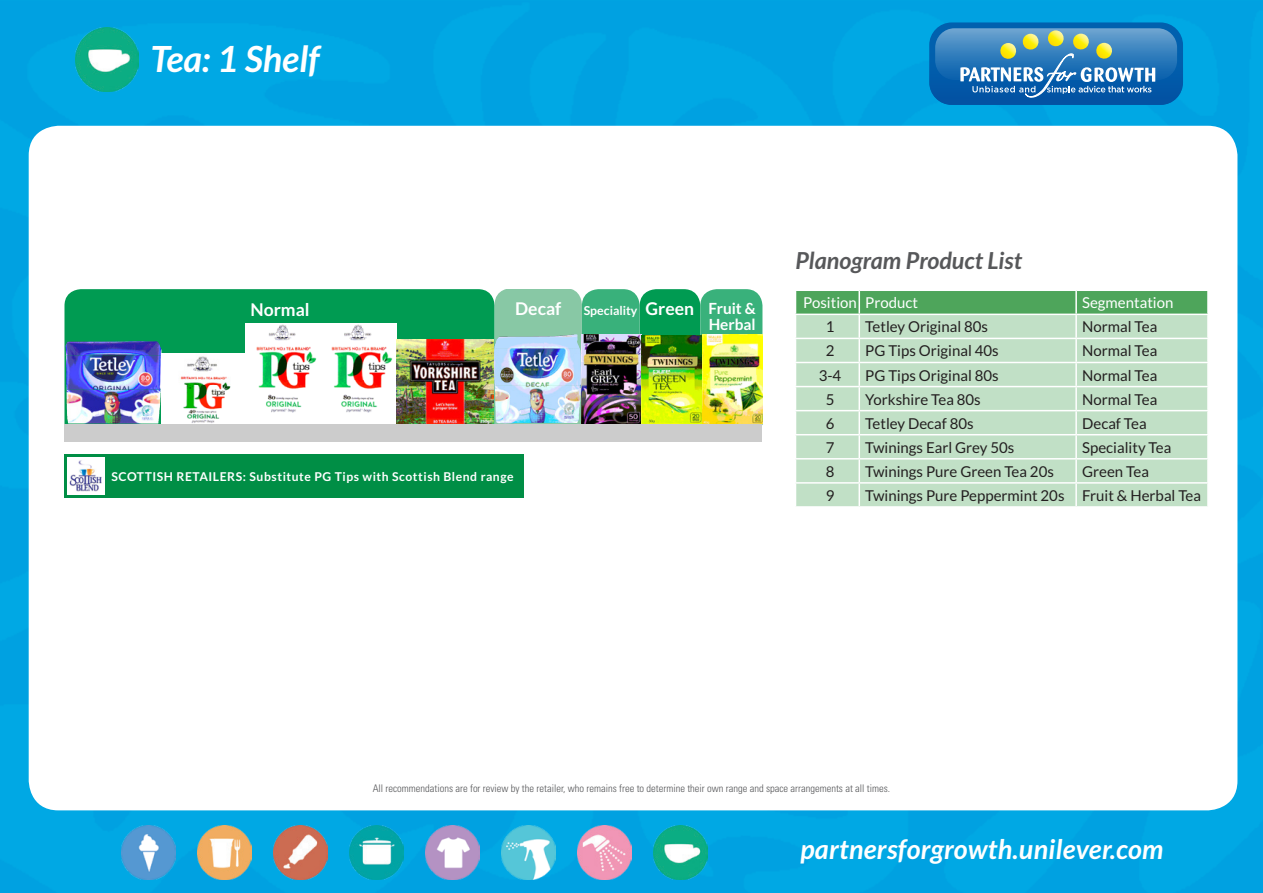
<style>
.page{position:relative;width:1263px;height:893px;background:#00a8e4}
.page>*{position:absolute;margin:0;border:0;box-sizing:border-box;transform-origin:0 0}
.t1{font:italic 700 36px "Lato";color:#fff}
.t2{font:italic 700 27px "Lato";letter-spacing:.01em;color:#fff}
.t3{font:italic 700 23.4px "Lato";color:#57585a}
.t4{font:700 17.55px "Lato";color:#fff}
.t5{font:700 15.3px/15.8px "Lato";color:#fff;text-align:right}
.t6{font:15px "Lato";color:#231f20}
.t7{font:15px "Lato";color:#fff}
.t8{font:700 12.3px "Lato";color:#fff}
.t9{font:700 12.15px "Lato";letter-spacing:.045em;color:#fff}
.t10{font:300 condensed 10.5px "Univers";color:#57585a}
.s1{font-size:17.55px}
</style>
<div class="page">
<div style="left:29px;top:126px;width:1208px;height:684px;background:#fff;border-radius:30px"></div>
<svg style="left:929px;top:22px;width:254px;height:83px;background:#3d83b6"></svg>
<img style="left:578px;top:825px;width:54px;height:54px">
<img style="left:425px;top:825px;width:54px;height:54px">
<img style="left:349px;top:825px;width:54px;height:54px">
<img style="left:273px;top:825px;width:54px;height:54px">
<img style="left:197px;top:825px;width:54px;height:54px">
<img style="left:121px;top:825px;width:54px;height:54px">
<img style="left:502px;top:825px;width:54px;height:54px">
<img style="left:654px;top:825px;width:54px;height:54px">
<img style="left:75px;top:28px;width:63px;height:63px">
<div style="left:64px;top:289px;width:431px;height:135px;background:#009b52"></div>
<svg style="left:495px;top:289px;width:267px;height:45px;background:#4db684"></svg>
<div style="left:64px;top:424px;width:698px;height:18px;background:#ccc"></div>
<img style="left:65px;top:341px;width:97px;height:83px">
<img style="left:162px;top:354px;width:83px;height:70px">
<img style="left:245px;top:324px;width:151px;height:100px">
<img style="left:396px;top:340px;width:98px;height:84px">
<img style="left:494px;top:334px;width:268px;height:90px">
<div style="left:64px;top:454px;width:460px;height:44px;background:#008e45"></div>
<img style="left:68px;top:458px;width:36px;height:36px">
<svg style="left:795px;top:291px;width:413px;height:215px;background:#b8dbbe"></svg>
<hr style="left:795px;top:314px;width:64px;height:1px;background:#fff">
<hr style="left:858px;top:291px;width:2px;height:23px;background:#fff">
<hr style="left:859px;top:314px;width:217px;height:1px;background:#fff">
<hr style="left:1075px;top:291px;width:2px;height:23px;background:#fff">
<hr style="left:1207px;top:291px;width:2px;height:23px;background:#fff">
<hr style="left:1076px;top:314px;width:133px;height:1px;background:#fff">
<p class="t1" style="left:150px;top:38px;width:171px">Tea: 1 Shelf</p>
<p class="t4" style="left:515px;top:299px;width:48px">Decaf</p>
<p class="t5" style="left:645px;top:300px;width:112px"><span class="s1">Green</span> Fruit &amp;<br>Herbal</p>
<p class="t4" style="left:250px;top:299px;width:61px">Normal</p>
<p class="t8" style="left:584px;top:303px;width:55px">Speciality</p>
<p class="t9" style="left:111px;top:469px;width:404px">SCOTTISH RETAILERS: Substitute PG Tips with Scottish Blend range</p>
<p class="t3" style="left:795px;top:247px;width:228px">Planogram Product List</p>
<p class="t7" style="left:803px;top:295px;width:55px">Position</p>
<p class="t7" style="left:865px;top:295px;width:54px">Product</p>
<p class="t7" style="left:1082px;top:295px;width:93px">Segmentation</p>
<p class="t6" style="left:826px;top:319px;width:10px">1</p>
<p class="t6" style="left:865px;top:319px;width:124px">Tetley Original 80s</p>
<p class="t6" style="left:1082px;top:319px;width:77px">Normal Tea</p>
<p class="t6" style="left:826px;top:343px;width:10px">2</p>
<p class="t6" style="left:865px;top:343px;width:135px">PG Tips Original 40s</p>
<p class="t6" style="left:1082px;top:343px;width:77px">Normal Tea</p>
<p class="t6" style="left:819px;top:367px;width:24px">3-4</p>
<p class="t6" style="left:865px;top:367px;width:135px">PG Tips Original 80s</p>
<p class="t6" style="left:1082px;top:367px;width:77px">Normal Tea</p>
<p class="t6" style="left:826px;top:391px;width:10px">5</p>
<p class="t6" style="left:865px;top:391px;width:117px">Yorkshire Tea 80s</p>
<p class="t6" style="left:1082px;top:391px;width:77px">Normal Tea</p>
<p class="t6" style="left:826px;top:415px;width:10px">6</p>
<p class="t6" style="left:865px;top:415px;width:110px">Tetley Decaf 80s</p>
<p class="t6" style="left:1082px;top:415px;width:66px">Decaf Tea</p>
<p class="t6" style="left:826px;top:439px;width:10px">7</p>
<p class="t6" style="left:865px;top:439px;width:151px">Twinings Earl Grey 50s</p>
<p class="t6" style="left:1082px;top:439px;width:91px">Speciality Tea</p>
<p class="t6" style="left:826px;top:463px;width:10px">8</p>
<p class="t6" style="left:865px;top:463px;width:190px">Twinings Pure Green Tea 20s</p>
<p class="t6" style="left:1082px;top:463px;width:68px">Green Tea</p>
<p class="t6" style="left:826px;top:487px;width:10px">9</p>
<p class="t6" style="left:865px;top:487px;width:201px">Twinings Pure Peppermint 20s</p>
<p class="t6" style="left:1082px;top:487px;width:120px">Fruit &amp; Herbal Tea</p>
<p class="t10" style="left:373px;top:782px;width:519px">All recommendations are for review by the retailer, who remains free to determine their own range and space arrangements at all times.</p>
<p class="t2" style="left:800px;top:833px;width:365px">partnersforgrowth.unilever.com</p>
</div>
